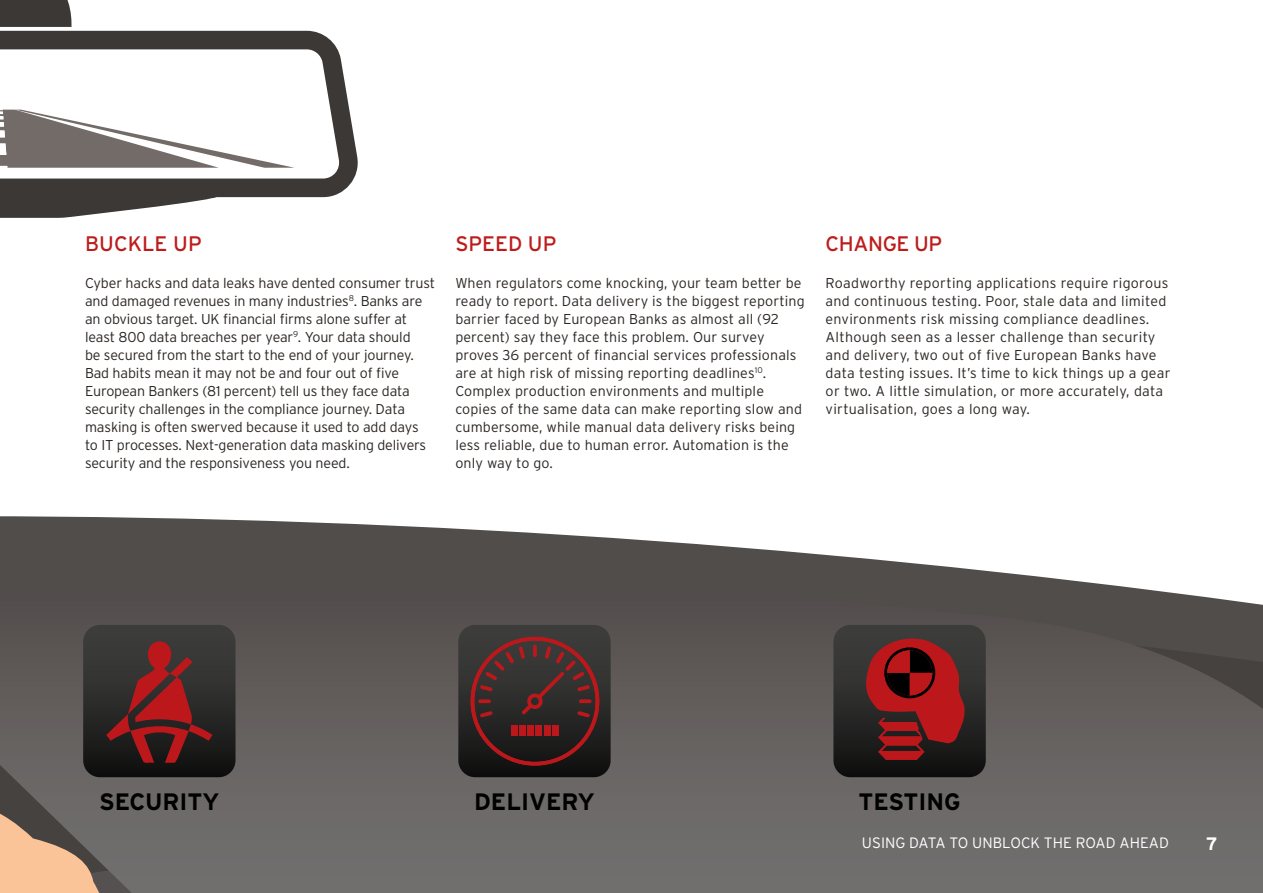
<style>
.page{position:relative;width:1263px;height:893px;background:#fff}
.page>*{position:absolute;margin:0;border:0;box-sizing:border-box;transform-origin:0 0}
.t1{font:700 23.7px "Interstate";color:#000}
.t2{font:21px "Interstate";color:#bd1c1c}
.t3{font:21px "Interstate";letter-spacing:-.02em;color:#bd1c1c}
.t4{font:700 18px "Interstate";color:#fff}
.t5{font:300 15px "Interstate";color:#fff}
.t6{font:300 14.25px/18px "Interstate";letter-spacing:.005em;color:#2a2522}
</style>
<div class="page">
<svg style="left:611px;top:540px;width:259px;height:19px;fill:#514d4b"></svg>
<svg style="left:611px;top:559px;width:652px;height:334px;background:#696664"></svg>
<svg style="left:0;top:516px;width:611px;height:377px;background:#5f5755"></svg>
<div style="left:511px;top:725px;width:7px;height:11px;background:#bc181b"></div>
<div style="left:520px;top:725px;width:6px;height:11px;background:#bc181b"></div>
<div style="left:528px;top:725px;width:6px;height:11px;background:#bc181b"></div>
<div style="left:536px;top:725px;width:6px;height:11px;background:#bc181b"></div>
<div style="left:544px;top:725px;width:6px;height:11px;background:#bc181b"></div>
<div style="left:552px;top:725px;width:6px;height:11px;background:#bc181b"></div>
<svg style="left:833px;top:625px;width:153px;height:152px;background:#522122"></svg>
<svg style="left:0;top:30px;width:358px;height:188px"></svg>
<div style="left:0;top:0;width:72px;height:27px;background:#3b3836"></div>
<svg style="left:0;top:49px;width:340px;height:130px"></svg>
<h2 class="t2" style="left:85px;top:232px;width:118px">BUCKLE UP</h2>
<p class="t6" style="left:85px;top:274px;width:352px">Cyber hacks and data leaks have dented consumer trust and damaged revenues in many industries<sup>8</sup>. Banks are an obvious target. UK financial firms alone suffer at least 800 data breaches per year<sup>9</sup>. Your data should<br>be secured from the start to the end of your journey.<br>Bad habits mean it may not be and four out of five European Bankers (81 percent) tell us they face data security challenges in the compliance journey. Data masking is often swerved because it used to add days to IT processes. Next-generation data masking delivers security and the responsiveness you need.</p>
<h2 class="t2" style="left:455px;top:232px;width:103px">SPEED UP</h2>
<p class="t6" style="left:455px;top:274px;width:351px">When regulators come knocking, your team better be ready to report. Data delivery is the biggest reporting barrier faced by European Banks as almost all (92 percent) say they face this problem. Our survey proves 36 percent of financial services professionals are at high risk of missing reporting deadlines<sup>10</sup>.<br>Complex production environments and multiple copies of the same data can make reporting slow and cumbersome, while manual data delivery risks being less reliable, due to human error. Automation is the only way to go.</p>
<h2 class="t3" style="left:826px;top:232px;width:118px">CHANGE UP</h2>
<p class="t6" style="left:826px;top:274px;width:346px">Roadworthy reporting applications require rigorous and continuous testing. Poor, stale data and limited environments risk missing compliance deadlines.<br>Although seen as a lesser challenge than security and delivery, two out of five European Banks have data testing issues. It’s time to kick things up a gear or two. A little simulation, or more accurately, data virtualisation, goes a long way.</p>
<h1 class="t1" style="left:99px;top:788px;width:122px">SECURITY</h1>
<h1 class="t1" style="left:474px;top:788px;width:122px">DELIVERY</h1>
<h1 class="t1" style="left:858px;top:788px;width:104px">TESTING</h1>
<p class="t5" style="left:862px;top:834px;width:308px">USING DATA TO UNBLOCK THE ROAD AHEAD</p>
<p class="t4" style="left:1206px;top:834px;width:13px">7</p>
</div>
